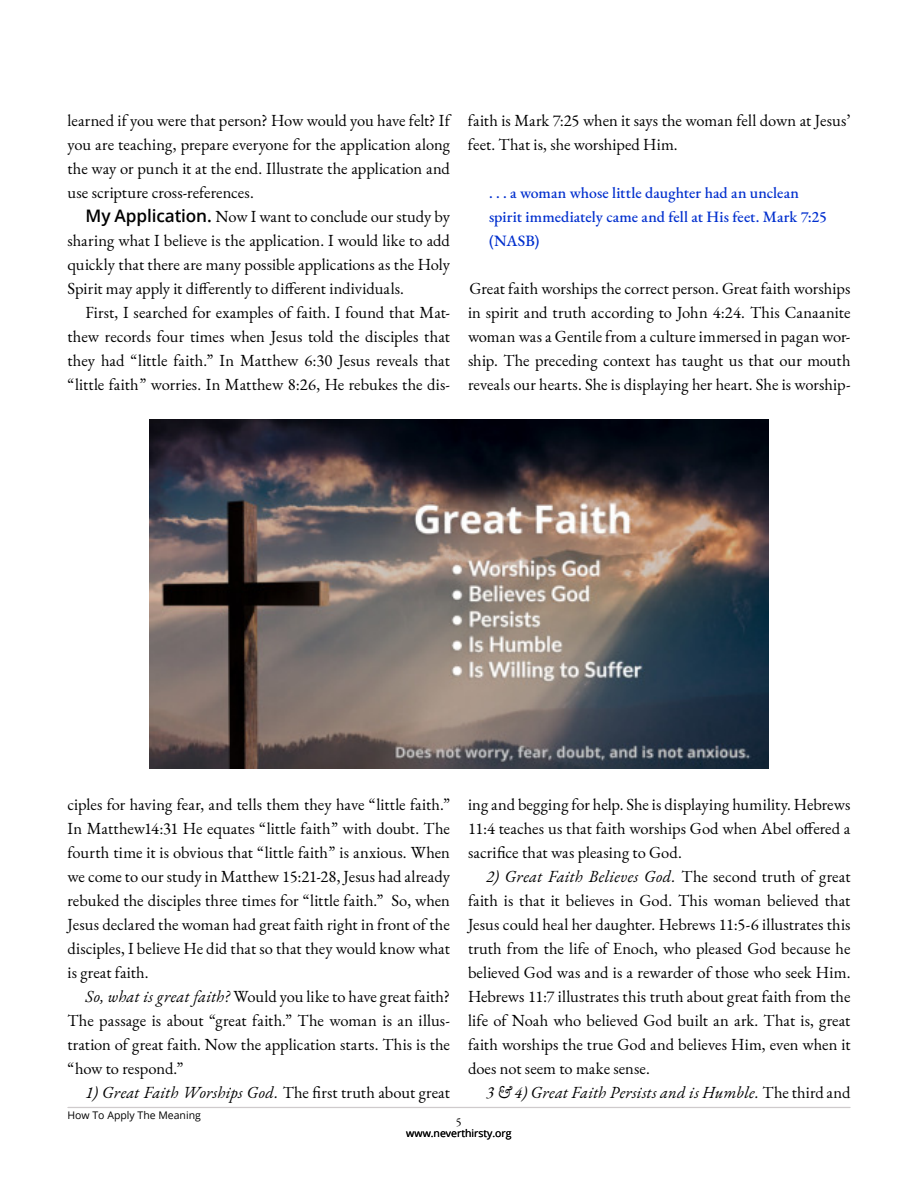
<style>
.page{position:relative;width:918px;height:1188px;background:#fff}
.page>*{position:absolute;margin:0;border:0;box-sizing:border-box;transform-origin:0 0}
.t1{font:16.5px/24px "EB Garamond";color:#000;text-align:justify}
.t2{font:italic 16.5px "EB Garamond";letter-spacing:.015em;color:#000}
.t3{font:500 15.75px/24px "EB Garamond";color:#002fce}
.t4{font:12px "EB Garamond";color:#000}
.t5{font:10.5px "Open Sans";color:#000}
.s1{font-family:"Open Sans";font-weight:600;font-size:17.25px}
.s2{font-style:italic}
.s3{font-style:normal}
</style>
<div class="page">
<hr style="left:68px;top:1107px;width:782px;height:1px;background:#cfcbcc">
<img style="left:149px;top:420px;width:620px;height:348px">
<p class="t1" style="left:68px;top:111px;width:384px">learned if you were that person? How would you have felt? If you are teaching, prepare everyone for the application along the way or punch it at the end. Illustrate the application and use scripture cross-references.</p>
<p class="t1" style="left:67px;top:207px;width:384px;text-indent:18px"><span class="s1">My Application.</span> Now I want to conclude our study by sharing what I believe is the application. I would like to add quickly that there are many possible applications as the Holy Spirit may apply it differently to different individuals.</p>
<p class="t1" style="left:67px;top:303px;width:384px;text-indent:18px">First, I searched for examples of faith. I found that Mat&shy;thew records four times when Jesus told the disciples that they had “little faith.” In Matthew 6:30 Jesus reveals that “little faith” worries. In Matthew 8:26, He rebukes the dis-</p>
<p class="t1" style="left:468px;top:111px;width:384px">faith is Mark 7:25 when it says the woman fell down at Jesus’ feet. That is, she worshiped Him.</p>
<p class="t3" style="left:489px;top:183px;width:339px">. . . a woman whose little daughter had an unclean spirit immediately came and fell at His feet. Mark 7:25 (NASB)</p>
<p class="t1" style="left:468px;top:279px;width:384px">Great faith worships the correct person. Great faith worships in spirit and truth according to John 4:24. This Canaanite woman was a Gentile from a culture immersed in pagan wor&shy;ship. The preceding context has taught us that our mouth reveals our hearts. She is displaying her heart. She is worship-</p>
<p class="t1" style="left:67px;top:795px;width:384px">ciples for having fear, and tells them they have “little faith.” In Matthew14:31 He equates “little faith” with doubt. The fourth time it is obvious that “little faith” is anxious. When we come to our study in Matthew 15:21-28, Jesus had already rebuked the disciples three times for “little faith.” So, when Jesus declared the woman had great faith right in front of the disciples, I believe He did that so that they would know what is great faith.</p>
<p class="t1" style="left:67px;top:987px;width:384px;text-indent:18px"><span class="s2">So, what is great faith?</span> Would you like to have great faith?<br>The passage is about “great faith.” The woman is an illus&shy;tration of great faith. Now the application starts. This is the “how to respond.”</p>
<p class="t2" style="left:85px;top:1086px;width:366px">1) Great Faith Worships God. <span class="s3">The first truth about great</span></p>
<p class="t1" style="left:468px;top:795px;width:384px">ing and begging for help. She is displaying humility. Hebrews 11:4 teaches us that faith worships God when Abel offered a sacrifice that was pleasing to God.</p>
<p class="t1" style="left:468px;top:867px;width:384px;text-indent:18px"><span class="s2">2) Great Faith Believes God.</span> The second truth of great faith is that it believes in God. This woman believed that Jesus could heal her daughter. Hebrews 11:5-6 illustrates this truth from the life of Enoch, who pleased God because he believed God was and is a rewarder of those who seek Him.<br>Hebrews 11:7 illustrates this truth about great faith from the life of Noah who believed God built an ark. That is, great faith worships the true God and believes Him, even when it does not seem to make sense.</p>
<p class="t2" style="left:486px;top:1086px;width:366px">3 &amp; 4) Great Faith Persists and is Humble. <span class="s3">The third and</span></p>
<p class="t5" style="left:67px;top:1111px;width:135px">How To Apply The Meaning</p>
<p class="t4" style="left:456px;top:1118px;width:7px">5</p>
<p class="t5" style="left:406px;top:1129px;width:107px">www.neverthirsty.org</p>
</div>
